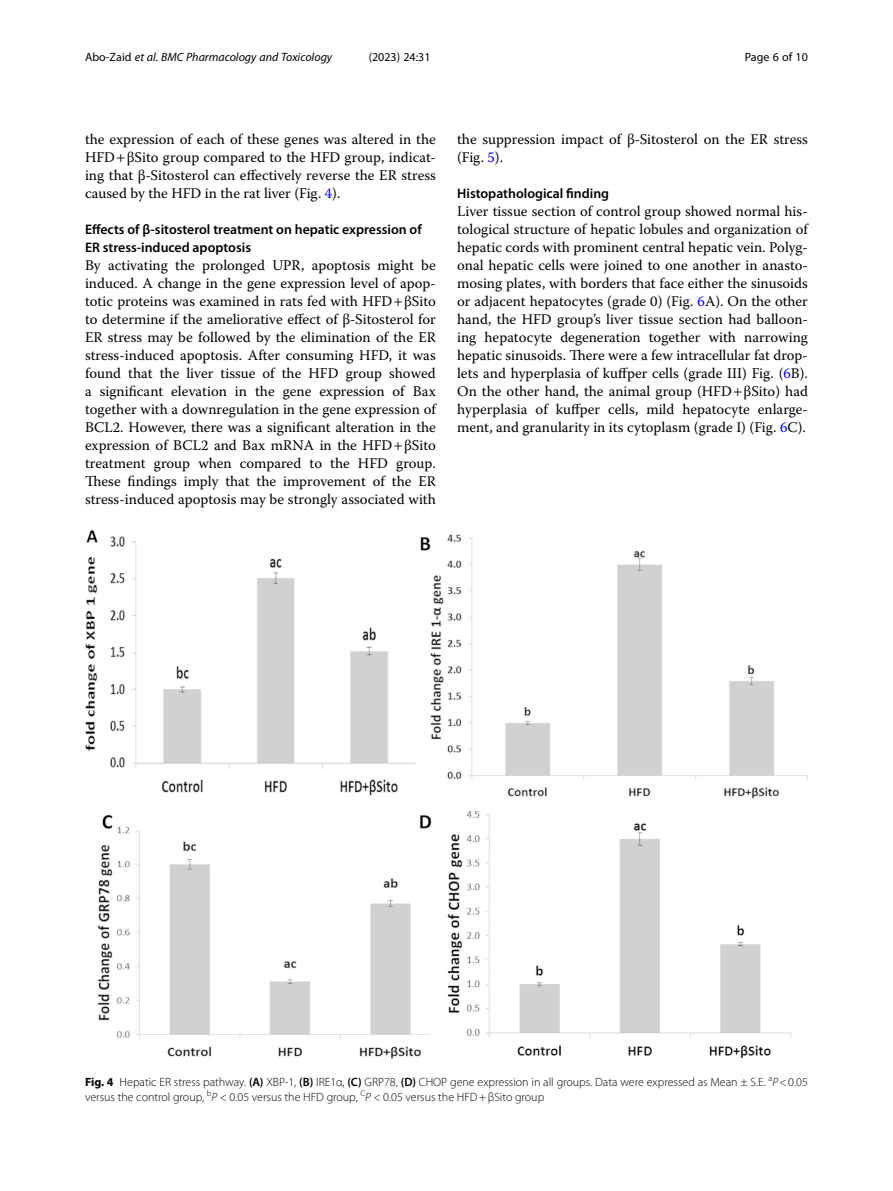
<style>
.page{position:relative;width:893px;height:1191px;background:#fff}
.page>*{position:absolute;margin:0;border:0;box-sizing:border-box;transform-origin:0 0}
.Body_Text{font:14.7px/18px "Warnock Pro";color:#000;text-align:justify}
.Head_2{font:600 13.8px/18px "Myriad Pro";color:#000}
.Figure_Caption{font:300 12px/15px "Myriad Pro";color:#000}
.t1{font:italic 12px "Myriad Pro";color:#000}
.t2{font:12px "Myriad Pro";color:#000}
.s1{font-style:normal}
.s2{color:#00f}
.s3{font-weight:700}
.s4{font-weight:600}
.s5{font-style:italic}
</style>
<div class="page">
<img style="left:85px;top:531px;width:723px;height:528px">
<p class="t1" style="left:85px;top:50px;width:249px"><span class="s1">Abo-Zaid</span> et al. BMC Pharmacology and Toxicology</p>
<p class="t2" style="left:369px;top:50px;width:63px">(2023) 24:31</p>
<p class="t2" style="left:745px;top:50px;width:65px">Page 6 of 10</p>
<p class="Body_Text" style="left:85px;top:130px;width:352px">the expression of each of these genes was altered in the HFD βSito group compared to the HFD group, indicat&shy;ing that β-Sitosterol can effectively reverse the ER stress caused by the HFD in the rat liver (Fig. <span class="s2">4</span>).</p>
<p class="Head_2" style="left:85px;top:220px;width:338px">Effects of β-sitosterol treatment on hepatic expression of<br>ER stress-induced apoptosis</p>
<p class="Body_Text" style="left:85px;top:256px;width:352px">By activating the prolonged UPR, apoptosis might be induced. A change in the gene expression level of apop&shy;totic proteins was examined in rats fed with HFD βSito to determine if the ameliorative effect of β-Sitosterol for ER stress may be followed by the elimination of the ER stress-induced apoptosis. After consuming HFD, it was found that the liver tissue of the HFD group showed a significant elevation in the gene expression of Bax together with a downregulation in the gene expression of BCL2. However, there was a significant alteration in the expression of BCL2 and Bax mRNA in the HFD βSito treatment group when compared to the HFD group.<br>These findings imply that the improvement of the ER stress-induced apoptosis may be strongly associated with</p>
<p class="Body_Text" style="left:457px;top:130px;width:352px">the suppression impact of β-Sitosterol on the ER stress (Fig. <span class="s2">5</span>).</p>
<p class="Head_2" style="left:457px;top:184px;width:153px">Histopathological finding</p>
<p class="Body_Text" style="left:457px;top:202px;width:352px">Liver tissue section of control group showed normal his&shy;tological structure of hepatic lobules and organization of hepatic cords with prominent central hepatic vein. Polyg&shy;onal hepatic cells were joined to one another in anasto&shy;mosing plates, with borders that face either the sinusoids or adjacent hepatocytes (grade 0) (Fig. <span class="s2">6</span>A). On the other hand, the HFD group’s liver tissue section had balloon&shy;ing hepatocyte degeneration together with narrowing hepatic sinusoids. There were a few intracellular fat drop&shy;lets and hyperplasia of kuffper cells (grade III) Fig. (<span class="s2">6</span>B).<br>On the other hand, the animal group (HFD βSito) had hyperplasia of kuffper cells, mild hepatocyte enlarge&shy;ment, and granularity in its cytoplasm (grade I) (Fig. <span class="s2">6</span>C).</p>
<p class="Figure_Caption" style="left:85px;top:1074px;width:724px"><span class="s3">Fig. 4</span> Hepatic ER stress pathway. <span class="s4">(A)</span> XBP-1, <span class="s4">(B)</span> IRE1α, <span class="s4">(C)</span> GRP78, <span class="s4">(D)</span> CHOP gene expression in all groups. Data were expressed as Mean ± S.E. <sup>a</sup><span class="s5">P</span>&lt;0.05 versus the control group, <sup>b</sup><span class="s5">P</span> &lt; 0.05 versus the HFD group, <sup>C</sup><span class="s5">P</span> &lt; 0.05 versus the HFD+βSito group</p>
</div>
